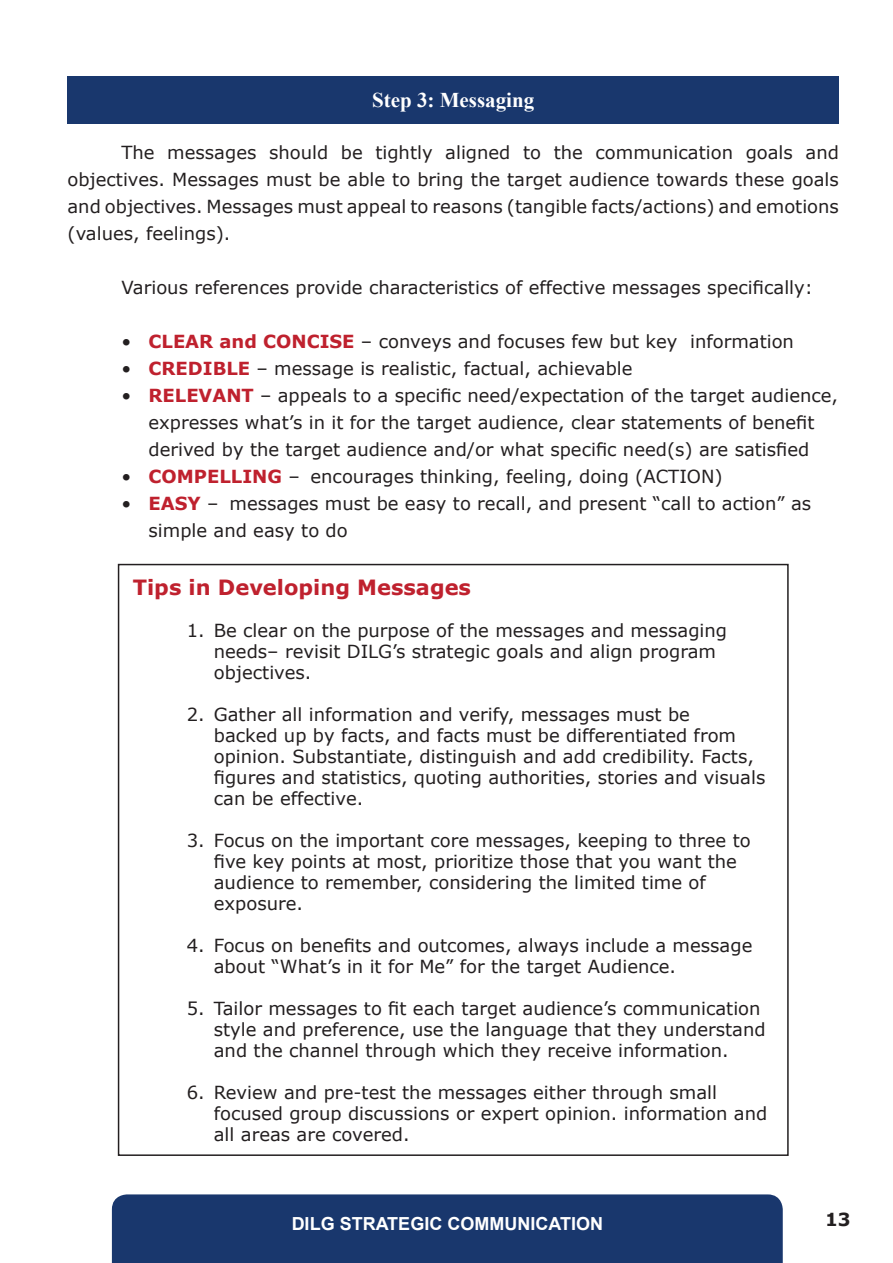
<style>
.page{position:relative;width:893px;height:1263px;background:#fff}
.page>*{position:absolute;margin:0;border:0;box-sizing:border-box;transform-origin:0 0}
.t1{font:700 21px "Verdana";color:#bf212e}
.t2{font:700 21px "Times New Roman";color:#fff}
.t3{font:18px/21px "Verdana";color:#231f20}
.t4{font:700 18px "Arial";color:#fff}
.t5{font:700 18px "Verdana";color:#231f20}
.s1{font-weight:700;color:#bf212e}
</style>
<div class="page">
<div style="left:112px;top:1194px;width:671px;height:69px;background:#19376d"></div>
<div style="left:68px;top:76px;width:771px;height:47px;background:#19376d"></div>
<p class="t2" style="left:372px;top:85px;width:164px">Step 3: Messaging</p>
<p class="t3" style="left:68px;top:139px;width:773px;line-height:27px;text-align:justify;text-indent:54px">The messages should be tightly aligned to the communication goals and objectives. Messages must be able to bring the target audience towards these goals and objectives. Messages must appeal to reasons (tangible facts/actions) and emotions (values, feelings).</p>
<p class="t3" style="left:122px;top:277px;width:693px">Various references provide characteristics of effective messages specifically:</p>
<p class="t3" style="left:122px;top:331px;width:674px">• <span class="s1">CLEAR and CONCISE</span> – conveys and focuses few but key information</p>
<p class="t3" style="left:122px;top:358px;width:513px">• <span class="s1">CREDIBLE</span> – message is realistic, factual, achievable</p>
<p class="t3" style="left:122px;top:385px;width:718px">• <span class="s1">RELEVANT</span> – appeals to a specific need/expectation of the target audience,</p>
<p class="t3" style="left:148px;top:409px;width:668px;line-height:27px">expresses what’s in it for the target audience, clear statements of benefit derived by the target audience and/or what specific need(s) are satisfied</p>
<p class="t3" style="left:122px;top:466px;width:603px">• <span class="s1">COMPELLING</span> – encourages thinking, feeling, doing (ACTION)</p>
<p class="t3" style="left:148px;top:490px;width:664px;line-height:27px;text-indent:-27px">• <span class="s1">EASY</span> – messages must be easy to recall, and present “call to action” as simple and easy to do</p>
<p class="t1" style="left:133px;top:572px;width:340px">Tips in Developing Messages</p>
<p class="t3" style="left:214px;top:620px;width:515px;text-indent:-27px">1. Be clear on the purpose of the messages and messaging needs– revisit DILG’s strategic goals and align program objectives.</p>
<p class="t3" style="left:214px;top:704px;width:553px;text-indent:-27px">2. Gather all information and verify, messages must be<br>backed up by facts, and facts must be differentiated from opinion. Substantiate, distinguish and add credibility. Facts, figures and statistics, quoting authorities, stories and visuals can be effective.</p>
<p class="t3" style="left:214px;top:830px;width:538px;text-indent:-27px">3. Focus on the important core messages, keeping to three to five key points at most, prioritize those that you want the</p>
<p class="t3" style="left:214px;top:872px;width:493px">audience to remember, considering the limited time of exposure.</p>
<p class="t3" style="left:214px;top:935px;width:540px;text-indent:-27px">4. Focus on benefits and outcomes, always include a message about “What’s in it for Me” for the target Audience.</p>
<p class="t3" style="left:214px;top:998px;width:553px;text-indent:-27px">5. Tailor messages to fit each target audience’s communication style and preference, use the language that they understand and the channel through which they receive information.</p>
<p class="t3" style="left:214px;top:1082px;width:555px;text-indent:-27px">6. Review and pre-test the messages either through small focused group discussions or expert opinion. information and all areas are covered.</p>
<p class="t4" style="left:292px;top:1212px;width:313px">DILG STRATEGIC COMMUNICATION</p>
<p class="t5" style="left:825px;top:1207px;width:27px">13</p>
</div>
